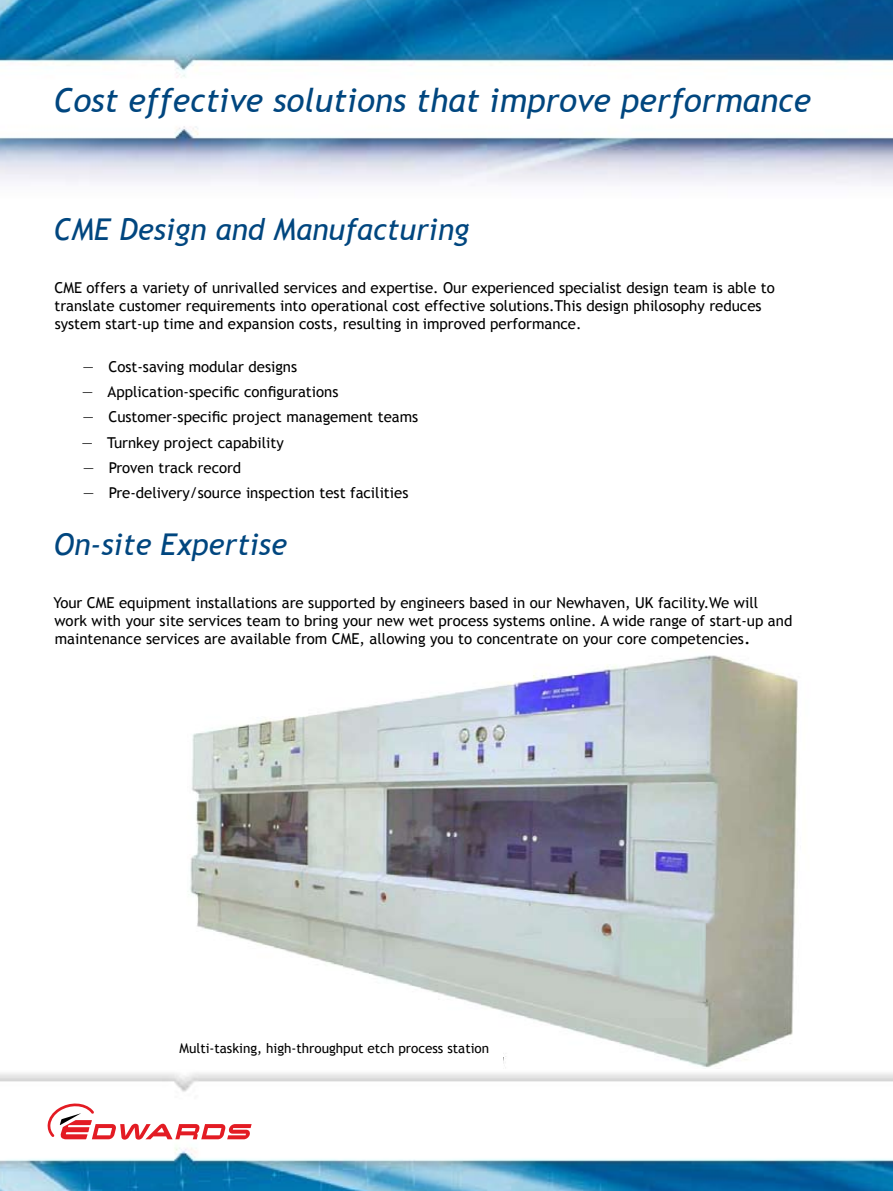
<style>
.page{position:relative;width:893px;height:1191px;background:#fff}
.page>*{position:absolute;margin:0;border:0;box-sizing:border-box;transform-origin:0 0}
.t1{font:italic 33px "Trebuchet MS";color:#00467f}
.t2{font:italic 30px "Trebuchet MS";color:#00467f}
.t3{font:15px/25.2px "Trebuchet MS";color:#000}
.t4{font:13.5px "Trebuchet MS";color:#000}
.s1{font-size:18px}
</style>
<div class="page">
<img style="left:0;top:0;width:893px;height:1191px">
<svg style="left:48px;top:1103px;width:204px;height:36px"></svg>
<img style="left:170px;top:647px;width:670px;height:421px">
<div style="left:179px;top:1042px;width:324px;height:26px;background:#fff"></div>
<h1 class="t1" style="left:54px;top:81px;width:759px">Cost effective solutions that improve performance</h1>
<h2 class="t2" style="left:53px;top:211px;width:417px">CME Design and Manufacturing</h2>
<p class="t3" style="left:54px;top:279px;width:722px;line-height:18px">CME offers a variety of unrivalled services and expertise. Our experienced specialist design team is able to translate customer requirements into operational cost effective solutions.This design philosophy reduces system start-up time and expansion costs, resulting in improved performance.</p>
<p class="t3" style="left:107px;top:354px;width:312px">Cost-saving modular designs Application-specific configurations Customer-specific project management teams Turnkey project capability<br>Proven track record<br>Pre-delivery/source inspection test facilities</p>
<p class="t3" style="left:82px;top:354px;width:14px;text-align:justify">— — — — — —</p>
<h2 class="t2" style="left:54px;top:526px;width:235px">On-site Expertise</h2>
<p class="t3" style="left:54px;top:594px;width:740px;line-height:18px">Your CME equipment installations are supported by engineers based in our Newhaven, UK facility.We will work with your site services team to bring your new wet process systems online. A wide range of start-up and maintenance services are available from CME, allowing you to concentrate on your core competencies<span class="s1">.</span></p>
<p class="t4" style="left:179px;top:1040px;width:311px">Multi-tasking, high-throughput etch process station</p>
</div>
